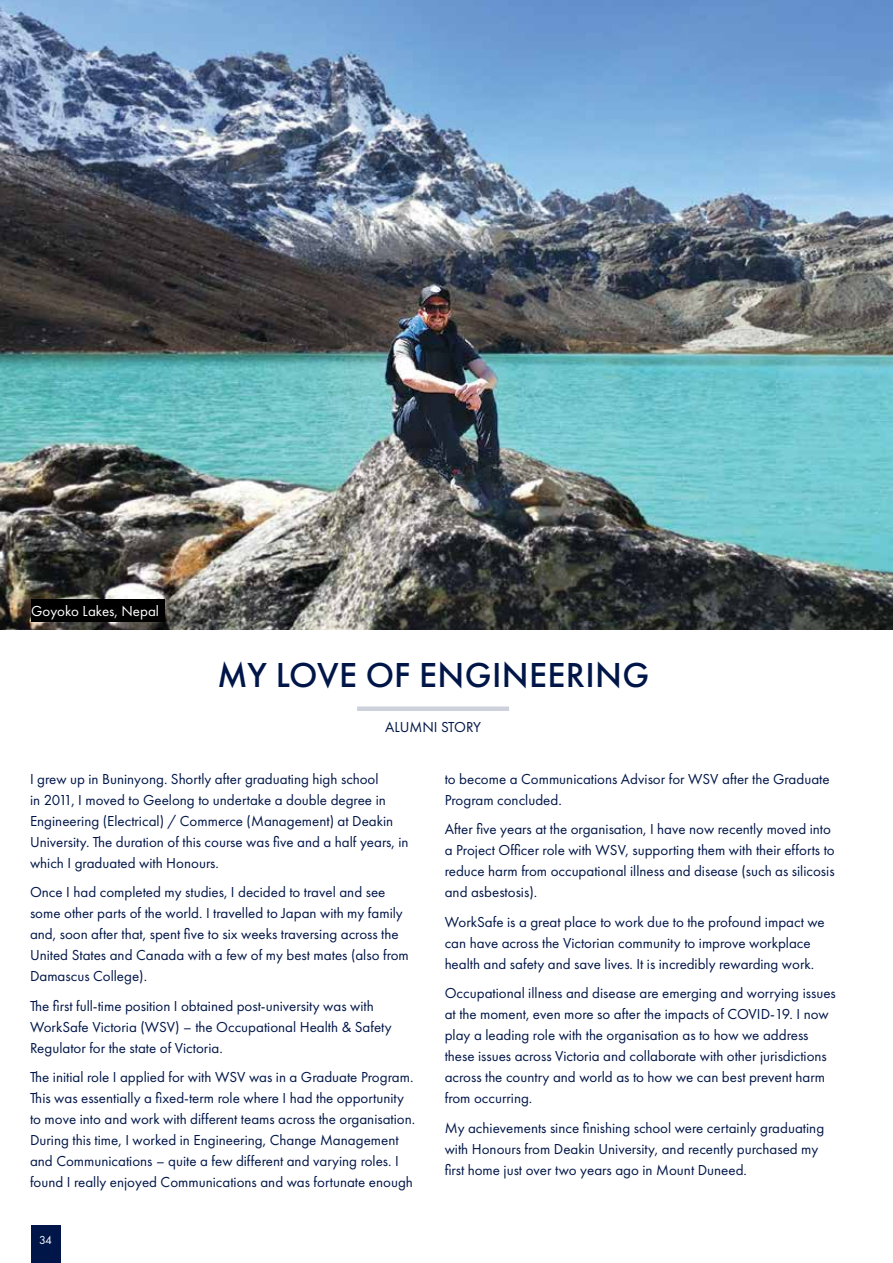
<style>
.page{position:relative;width:893px;height:1263px;background:#fff}
.page>*{position:absolute;margin:0;border:0;box-sizing:border-box;transform-origin:0 0}
.t1{font:500 36px "Futura PT";letter-spacing:.01em;color:#001648}
.t2{font:15px/21px "Futura PT";color:#001648}
.t3{font:15px "Futura PT";color:#fff}
.t4{font:12px "Futura PT";color:#fff}
</style>
<div class="page">
<div style="left:31px;top:1226px;width:30px;height:37px;background:#001648"></div>
<img style="left:0;top:0;width:893px;height:630px">
<div style="left:31px;top:599px;width:134px;height:23px;background:#000"></div>
<div style="left:357px;top:706px;width:152px;height:5px;background:#cdd1db"></div>
<p class="t3" style="left:31px;top:602px;width:129px">Goyoko Lakes, Nepal</p>
<h1 class="t1" style="left:217px;top:653px;width:434px">MY LOVE OF ENGINEERING</h1>
<p class="t2" style="left:385px;top:716px;width:97px">ALUMNI STORY</p>
<p class="t2" style="left:30px;top:768px;width:380px">I grew up in Buninyong. Shortly after graduating high school<br>in 2011, I moved to Geelong to undertake a double degree in Engineering (Electrical) / Commerce (Management) at Deakin University. The duration of this course was five and a half years, in which I graduated with Honours.</p>
<p class="t2" style="left:30px;top:881px;width:380px">Once I had completed my studies, I decided to travel and see some other parts of the world. I travelled to Japan with my family and, soon after that, spent five to six weeks traversing across the United States and Canada with a few of my best mates (also from Damascus College).</p>
<p class="t2" style="left:30px;top:995px;width:363px">The first full-time position I obtained post-university was with<br>WorkSafe Victoria (WSV) – the Occupational Health &amp; Safety<br>Regulator for the state of Victoria.</p>
<p class="t2" style="left:30px;top:1067px;width:387px">The initial role I applied for with WSV was in a Graduate Program.<br>This was essentially a fixed-term role where I had the opportunity to move into and work with different teams across the organisation.<br>During this time, I worked in Engineering, Change Management and Communications – quite a few different and varying roles. I found I really enjoyed Communications and was fortunate enough</p>
<p class="t4" style="left:39px;top:1232px;width:15px">34</p>
<p class="t2" style="left:445px;top:768px;width:386px">to become a Communications Advisor for WSV after the Graduate<br>Program concluded.</p>
<p class="t2" style="left:445px;top:818px;width:392px">After five years at the organisation, I have now recently moved into a Project Officer role with WSV, supporting them with their efforts to reduce harm from occupational illness and disease (such as silicosis and asbestosis).</p>
<p class="t2" style="left:445px;top:911px;width:382px">WorkSafe is a great place to work due to the profound impact we can have across the Victorian community to improve workplace health and safety and save lives. It is incredibly rewarding work.</p>
<p class="t2" style="left:445px;top:983px;width:393px">Occupational illness and disease are emerging and worrying issues at the moment, even more so after the impacts of COVID-19. I now play a leading role with the organisation as to how we address these issues across Victoria and collaborate with other jurisdictions across the country and world as to how we can best prevent harm from occurring.</p>
<p class="t2" style="left:445px;top:1117px;width:381px">My achievements since finishing school were certainly graduating with Honours from Deakin University, and recently purchased my first home just over two years ago in Mount Duneed.</p>
</div>
